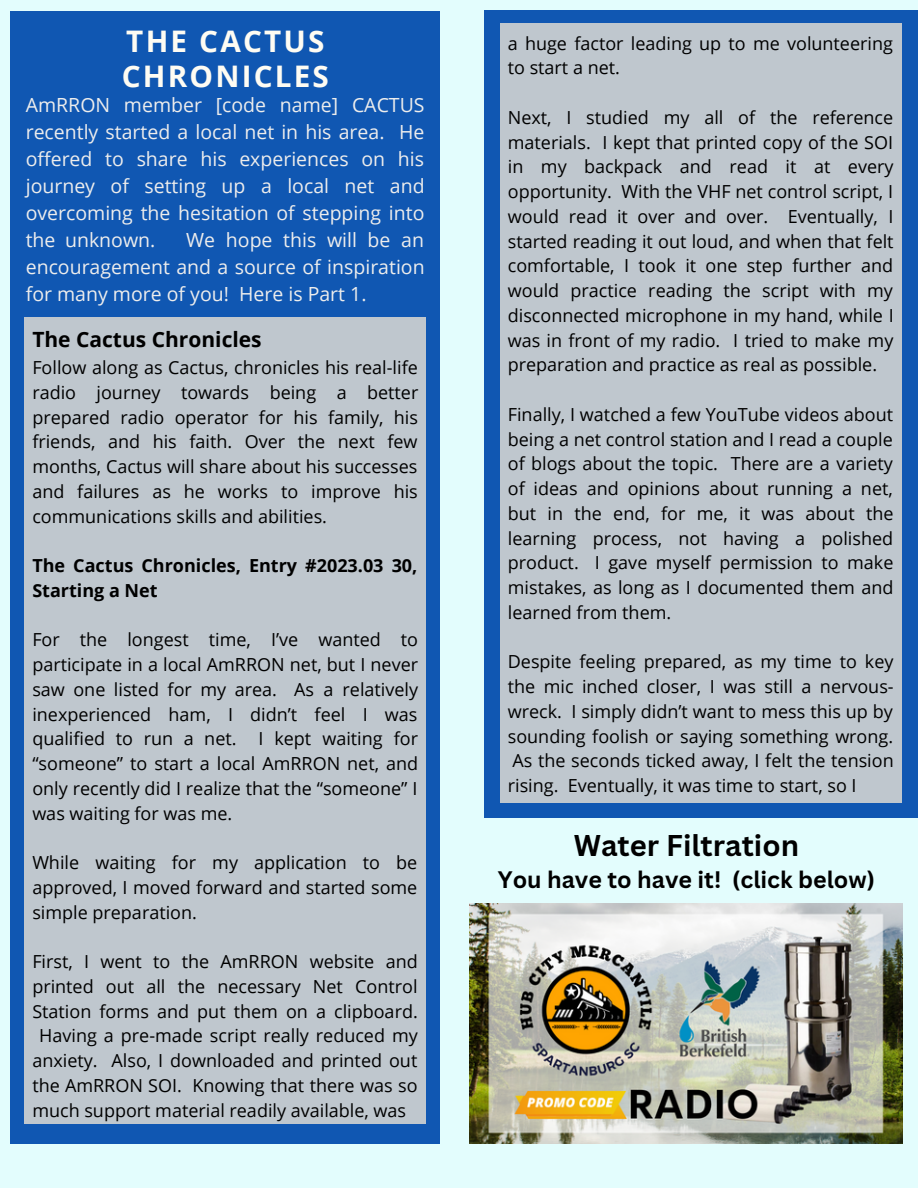
<style>
.page{position:relative;width:918px;height:1188px;background:#e3fdfd}
.page>*{position:absolute;margin:0;border:0;box-sizing:border-box;transform-origin:0 0}
.t1{font:700 29.7px/34.8px "Open Sans";letter-spacing:.075em;color:#fefcf3}
.t2{font:700 29.25px "Canva Sans";color:#000}
.t3{font:700 23.25px "Canva Sans";color:#000}
.t4{font:700 21px "Open Sans";color:#000}
.t5{font:19.5px/27px "Open Sans";color:#ededed;text-align:justify}
.t6{font:18px/24.8px "Open Sans";color:#000;text-align:justify}
.t7{font:700 18px/24.8px "Open Sans";color:#000}
</style>
<div class="page">
<div style="left:10px;top:11px;width:429px;height:1133px;background:#1057b2"></div>
<div style="left:484px;top:11px;width:433px;height:807px;background:#1057b2"></div>
<img style="left:470px;top:903px;width:433px;height:241px">
<div style="left:25px;top:317px;width:401px;height:806px;background:#bfc7ce"></div>
<div style="left:500px;top:24px;width:402px;height:779px;background:#bfc7ce"></div>
<h1 class="t1" style="left:122px;top:23px;width:209px">THE CACTUS<br>CHRONICLES</h1>
<p class="t5" style="left:26px;top:91px;width:400px">AmRRON member [code name] CACTUS recently started a local net in his area. He offered to share his experiences on his journey of setting up a local net and overcoming the hesitation of stepping into the unknown.</p>
<p class="t5" style="left:26px;top:226px;width:400px;text-indent:160px">We hope this will be an encouragement and a source of inspiration for many more of you! Here is Part 1.</p>
<p class="t4" style="left:32px;top:325px;width:231px">The Cactus Chronicles</p>
<p class="t6" style="left:32px;top:355px;width:388px">Follow along as Cactus, chronicles his real-life radio journey towards being a better prepared radio operator for his family, his friends, and his faith. Over the next few months, Cactus will share about his successes and failures as he works to improve his communications skills and abilities.</p>
<p class="t7" style="left:32px;top:553px;width:387px">The Cactus Chronicles, Entry #2023.03 30,<br>Starting a Net</p>
<p class="t6" style="left:32px;top:627px;width:387px">For the longest time, I’ve wanted to participate in a local AmRRON net, but I never saw one listed for my area. As a relatively inexperienced ham, I didn’t feel I was qualified to run a net. I kept waiting for “someone” to start a local AmRRON net, and only recently did I realize that the “someone” I was waiting for was me.</p>
<p class="t6" style="left:32px;top:850px;width:387px">While waiting for my application to be approved, I moved forward and started some simple preparation.</p>
<p class="t6" style="left:32px;top:949px;width:387px">First, I went to the AmRRON website and</p>
<p class="t6" style="left:32px;top:974px;width:387px">printed out all the necessary Net Control</p>
<p class="t6" style="left:32px;top:998px;width:387px">Station forms and put them on a clipboard.</p>
<p class="t6" style="left:39px;top:1023px;width:380px">Having a pre-made script really reduced my</p>
<p class="t6" style="left:32px;top:1048px;width:387px">anxiety. Also, I downloaded and printed out</p>
<p class="t6" style="left:32px;top:1073px;width:387px">the AmRRON SOI. Knowing that there was so</p>
<p class="t6" style="left:32px;top:1097px;width:375px">much support material readily available, was</p>
<p class="t6" style="left:508px;top:30px;width:387px">a huge factor leading up to me volunteering to start a net.</p>
<p class="t6" style="left:508px;top:105px;width:387px">Next, I studied my all of the reference materials. I kept that printed copy of the SOI in my backpack and read it at every opportunity. With the VHF net control script, I would read it over and over. Eventually, I started reading it out loud, and when that felt comfortable, I took it one step further and would practice reading the script with my disconnected microphone in my hand, while I was in front of my radio. I tried to make my preparation and practice as real as possible.</p>
<p class="t6" style="left:508px;top:402px;width:387px">Finally, I watched a few YouTube videos about being a net control station and I read a couple of blogs about the topic. There are a variety of ideas and opinions about running a net, but in the end, for me, it was about the learning process, not having a polished product. I gave myself permission to make mistakes, as long as I documented them and learned from them.</p>
<p class="t6" style="left:508px;top:649px;width:387px">Despite feeling prepared, as my time to key the mic inched closer, I was still a nervous&shy;wreck. I simply didn’t want to mess this up by sounding foolish or saying something wrong.<br>As the seconds ticked away, I felt the tension rising. Eventually, it was time to start, so I</p>
<h2 class="t2" style="left:574px;top:824px;width:227px">Water Filtration</h2>
<p class="t3" style="left:498px;top:863px;width:379px">You have to have it! (click below)</p>
</div>
